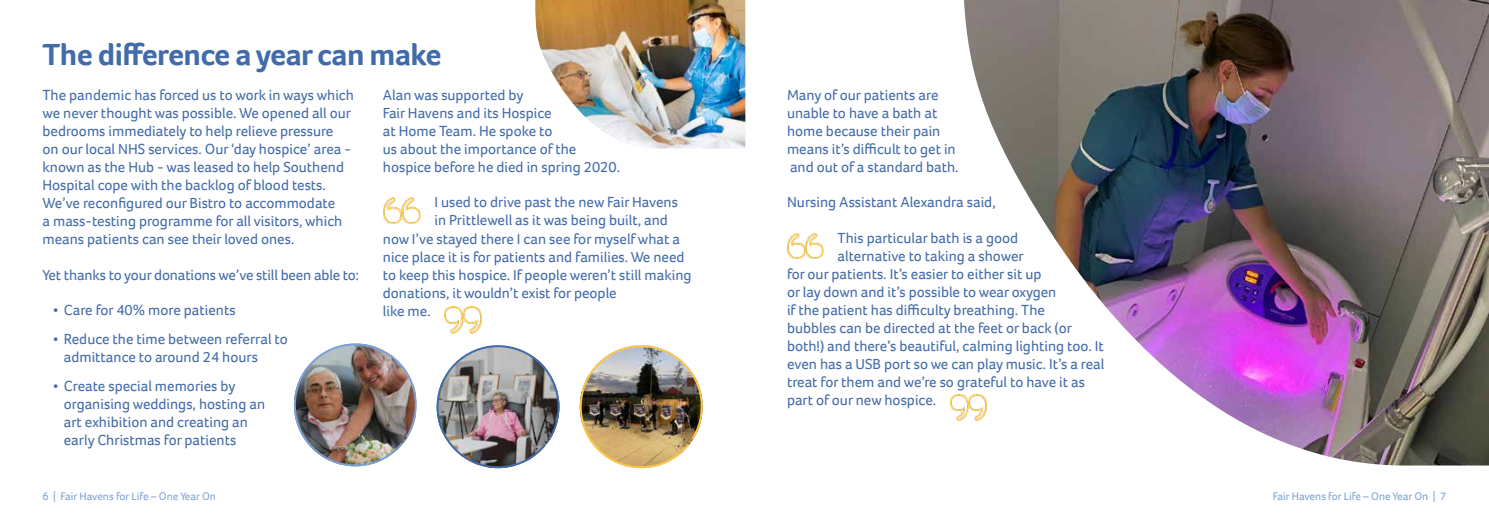
<style>
.page{position:relative;width:1489px;height:525px;background:#fff}
.page>*{position:absolute;margin:0;border:0;box-sizing:border-box;transform-origin:0 0}
.t1{font:700 31.25px "Foco";letter-spacing:-.02em;color:#426ba9}
.t2{font:15px/18px "Foco";color:#426ba9}
.t3{font:11.25px "Foco";color:#7ba2d6}
.s1{font-size:13.75px}
</style>
<div class="page">
<img style="left:964px;top:0;width:524px;height:465px">
<img style="left:787px;top:233px;width:36px;height:25px">
<img style="left:950px;top:394px;width:36px;height:26px">
<img style="left:294px;top:343px;width:123px;height:123px">
<img style="left:436px;top:345px;width:123px;height:123px">
<img style="left:580px;top:345px;width:122px;height:123px">
<img style="left:384px;top:198px;width:36px;height:25px">
<img style="left:444px;top:306px;width:37px;height:27px">
<img style="left:535px;top:0;width:210px;height:148px">
<h1 class="t1" style="left:43px;top:33px;width:400px">The difference a year can make</h1>
<p class="t2" style="left:43px;top:85px;width:313px">The pandemic has forced us to work in ways which we never thought was possible. We opened all our bedrooms immediately to help relieve pressure<br>on our local NHS services. Our ‘day hospice’ area - known as the Hub - was leased to help Southend Hospital cope with the backlog of blood tests.<br>We’ve reconfigured our Bistro to accommodate<br>a mass-testing programme for all visitors, which means patients can see their loved ones.</p>
<p class="t2" style="left:43px;top:265px;width:318px">Yet thanks to your donations we’ve still been able to:</p>
<p class="t2" style="left:53px;top:301px;width:184px"><span class="s1">•</span> Care for 40% more patients</p>
<p class="t2" style="left:64px;top:329px;width:225px;text-indent:-11px"><span class="s1">•</span> Reduce the time between referral to admittance to around 24 hours</p>
<p class="t2" style="left:64px;top:376px;width:203px;text-indent:-11px"><span class="s1">•</span> Create special memories by organising weddings, hosting an art exhibition and creating an early Christmas for patients</p>
<p class="t2" style="left:383px;top:85px;width:239px">Alan was supported by<br>Fair Havens and its Hospice<br>at Home Team. He spoke to<br>us about the importance of the hospice before he died in spring 2020.</p>
<p class="t2" style="left:434px;top:193px;width:245px">I used to drive past the new Fair Havens</p>
<p class="t2" style="left:434px;top:211px;width:235px">in Prittlewell as it was being built, and</p>
<p class="t2" style="left:383px;top:229px;width:298px">now I’ve stayed there I can see for myself what a</p>
<p class="t2" style="left:383px;top:247px;width:303px">nice place it is for patients and families. We need</p>
<p class="t2" style="left:383px;top:265px;width:310px">to keep this hospice. If people weren’t still making</p>
<p class="t2" style="left:383px;top:283px;width:235px">donations, it wouldn’t exist for people</p>
<p class="t2" style="left:383px;top:301px;width:49px">like me.</p>
<p class="t2" style="left:787px;top:85px;width:173px">Many of our patients are unable to have a bath at home because their pain means it’s difficult to get in and out of a standard bath.</p>
<p class="t2" style="left:787px;top:193px;width:210px">Nursing Assistant Alexandra said,</p>
<p class="t2" style="left:837px;top:229px;width:182px">This particular bath is a good</p>
<p class="t2" style="left:837px;top:247px;width:188px">alternative to taking a shower</p>
<p class="t2" style="left:787px;top:265px;width:256px">for our patients. It’s easier to either sit up</p>
<p class="t2" style="left:787px;top:283px;width:271px">or lay down and it’s possible to wear oxygen</p>
<p class="t2" style="left:787px;top:301px;width:259px">if the patient has difficulty breathing. The</p>
<p class="t2" style="left:787px;top:319px;width:286px">bubbles can be directed at the feet or back (or</p>
<p class="t2" style="left:787px;top:337px;width:318px">both!) and there’s beautiful, calming lighting too. It</p>
<p class="t2" style="left:787px;top:355px;width:319px">even has a USB port so we can play music. It’s a real</p>
<p class="t2" style="left:787px;top:373px;width:299px">treat for them and we’re so grateful to have it as</p>
<p class="t2" style="left:787px;top:391px;width:151px">part of our new hospice.</p>
<p class="t3" style="left:43px;top:488px;width:175px">6 | Fair Havens for Life – One Year On</p>
<p class="t3" style="left:1272px;top:488px;width:175px">Fair Havens for Life – One Year On | 7</p>
</div>
